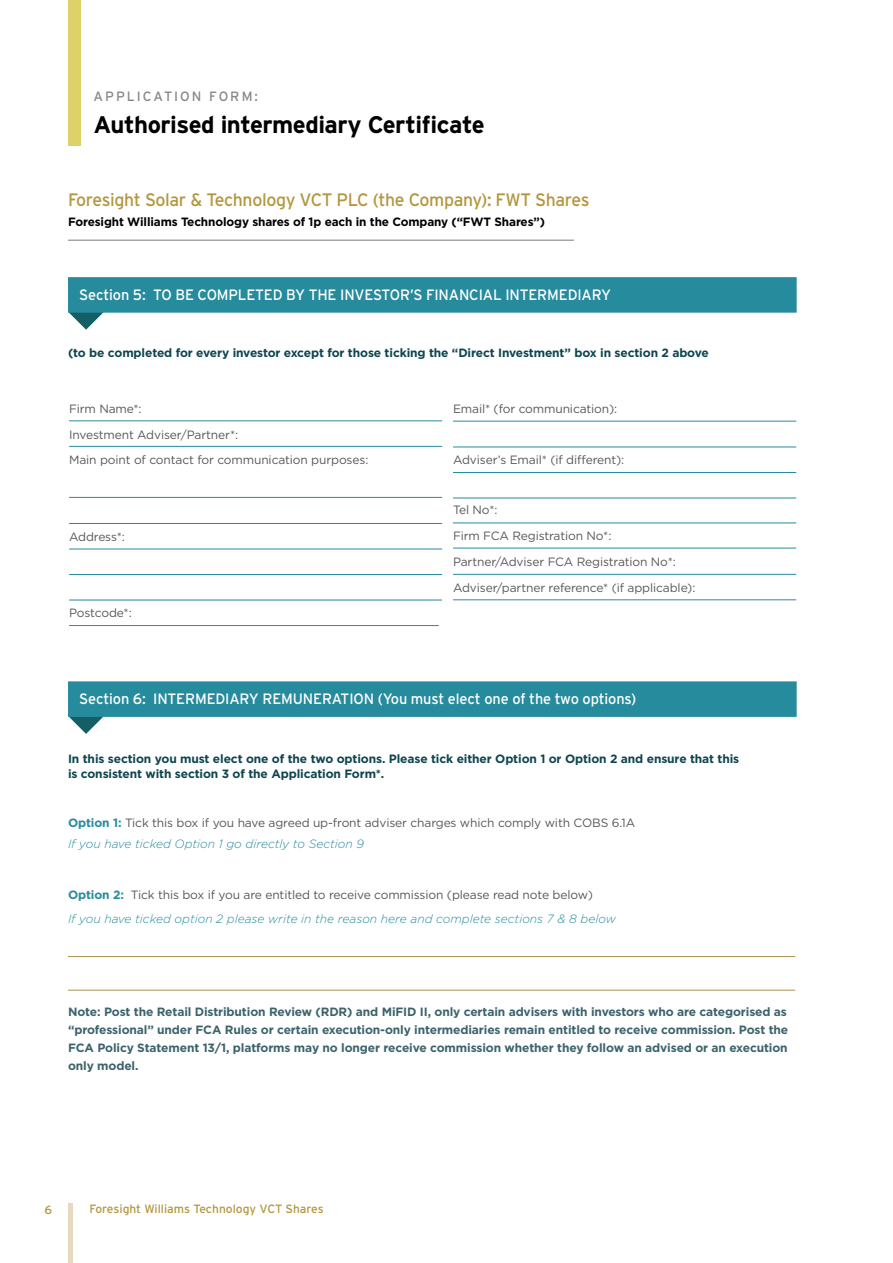
<style>
.page{position:relative;width:893px;height:1263px;background:#fff}
.page>*{position:absolute;margin:0;border:0;box-sizing:border-box;transform-origin:0 0}
.t1{font:700 24px "Interstate";letter-spacing:-.02em;color:#000}
.t2{font:18px "Interstate";letter-spacing:-.02em;color:#b4963d}
.t3{font:15px "Interstate";letter-spacing:-.01em;color:#fff}
.t4{font:13.5px "Interstate";letter-spacing:.15em;color:#878787}
.t5{font:12px/25.5px "Gotham";letter-spacing:-.01em;color:#575756}
.t6{font:700 12px/18px "Gotham";letter-spacing:-.01em;color:#3c636c;text-align:justify}
.t7{font:700 12px/15px "Gotham";letter-spacing:-.01em;color:#0e454e}
.t8{font:italic 300 12px/23.7px "Gotham";color:#278b9e}
.t9{font:700 12px "Gotham";letter-spacing:-.01em;color:#000}
.t10{font:12px "Interstate";color:#b4963d}
.s1{font-weight:700;color:#278b9e}
.s2{font-weight:300;font-style:italic;color:#278b9e}
.s3{font-weight:700;font-style:normal}
.s4{font-weight:400;font-style:normal;color:#575756}
</style>
<div class="page">
<hr style="left:68px;top:1203px;width:4px;height:60px;background:#e4d6ba">
<svg style="left:69px;top:717px;width:34px;height:17px"></svg>
<div style="left:68px;top:681px;width:729px;height:36px;background:#278b9e;border:2px solid #278b9e"></div>
<hr style="left:68px;top:956px;width:727px;height:1px;background:#ac904f">
<hr style="left:68px;top:990px;width:727px;height:1px;background:#ac904f">
<svg style="left:69px;top:313px;width:34px;height:17px"></svg>
<div style="left:68px;top:277px;width:729px;height:36px;background:#278b9e;border:2px solid #278b9e"></div>
<hr style="left:69px;top:421px;width:373px;height:1px;background:#278b9e">
<hr style="left:453px;top:421px;width:343px;height:1px;background:#278b9e">
<hr style="left:69px;top:446px;width:373px;height:1px;background:#278b9e">
<hr style="left:453px;top:447px;width:343px;height:1px;background:#278b9e">
<hr style="left:453px;top:472px;width:343px;height:1px;background:#278b9e">
<hr style="left:69px;top:497px;width:373px;height:1px;background:#278b9e">
<hr style="left:453px;top:498px;width:343px;height:1px;background:#278b9e">
<hr style="left:453px;top:574px;width:343px;height:1px;background:#278b9e">
<hr style="left:69px;top:523px;width:373px;height:1px;background:#278b9e">
<hr style="left:69px;top:549px;width:373px;height:1px;background:#278b9e">
<hr style="left:69px;top:574px;width:373px;height:1px;background:#278b9e">
<hr style="left:69px;top:625px;width:370px;height:1px;background:#278b9e">
<hr style="left:69px;top:600px;width:373px;height:1px;background:#278b9e">
<hr style="left:453px;top:523px;width:343px;height:1px;background:#278b9e">
<hr style="left:453px;top:600px;width:343px;height:1px;background:#278b9e">
<hr style="left:453px;top:548px;width:343px;height:1px;background:#278b9e">
<div style="left:68px;top:0;width:13px;height:145px;background:#ded168"></div>
<hr style="left:68px;top:240px;width:506px;height:1px;background:#575756">
<p class="t4" style="left:94px;top:89px;width:166px">APPLICATION FORM:</p>
<h1 class="t1" style="left:94px;top:111px;width:392px">Authorised intermediary Certificate</h1>
<h2 class="t2" style="left:68px;top:189px;width:523px">Foresight Solar &amp; Technology VCT PLC (the Company): FWT Shares</h2>
<p class="t9" style="left:68px;top:214px;width:478px">Foresight Williams Technology shares of 1p each in the Company (“FWT Shares”)</p>
<p class="t3" style="left:79px;top:286px;width:533px">Section 5: TO BE COMPLETED BY THE INVESTOR’S FINANCIAL INTERMEDIARY</p>
<p class="t7" style="left:68px;top:345px;width:642px">(to be completed for every investor except for those ticking the “Direct Investment” box in section 2 above</p>
<p class="t5" style="left:69px;top:395px;width:74px">Firm Name*:</p>
<p class="t5" style="left:453px;top:395px;width:166px">Email* (for communication):</p>
<p class="t5" style="left:69px;top:422px;width:301px">Investment Adviser/Partner*:<br>Main point of contact for communication purposes:</p>
<p class="t5" style="left:453px;top:446px;width:173px">Adviser’s Email* (if different):</p>
<p class="t5" style="left:69px;top:524px;width:57px">Address*:</p>
<p class="t5" style="left:69px;top:600px;width:64px">Postcode*:</p>
<p class="t5" style="left:453px;top:497px;width:46px">Tel No*:</p>
<p class="t5" style="left:453px;top:523px;width:160px">Firm FCA Registration No*:</p>
<p class="t5" style="left:453px;top:549px;width:244px">Partner/Adviser FCA Registration No*:<br>Adviser/partner reference* (if applicable):</p>
<p class="t3" style="left:79px;top:691px;width:558px">Section 6: INTERMEDIARY REMUNERATION (You must elect one of the two options)</p>
<p class="t7" style="left:68px;top:751px;width:673px">In this section you must elect one of the two options. Please tick either Option 1 or Option 2 and ensure that this is consistent with section 3 of the Application Form*.</p>
<p class="t5" style="left:68px;top:812px;width:569px;line-height:21.1px"><span class="s1">Option 1:</span> Tick this box if you have agreed up-front adviser charges which comply with COBS 6.1A<br><span class="s2">If you have ticked Option 1 go directly to Section 9</span></p>
<p class="t8" style="left:68px;top:882px;width:549px"><span class="s3">Option 2:</span> <span class="s4">Tick this box if you are entitled to receive commission (please read note below)<br></span>If you have ticked option 2 please write in the reason here and complete sections 7 &amp; 8 below</p>
<p class="t6" style="left:68px;top:1002px;width:722px">Note: Post the Retail Distribution Review (RDR) and MiFID II, only certain advisers with investors who are categorised as “professional” under FCA Rules or certain execution-only intermediaries remain entitled to receive commission. Post the FCA Policy Statement 13/1, platforms may no longer receive commission whether they follow an advised or an execution only model.</p>
<p class="t10" style="left:45px;top:1203px;width:9px">6</p>
<p class="t10" style="left:90px;top:1202px;width:236px">Foresight Williams Technology VCT Shares</p>
</div>
